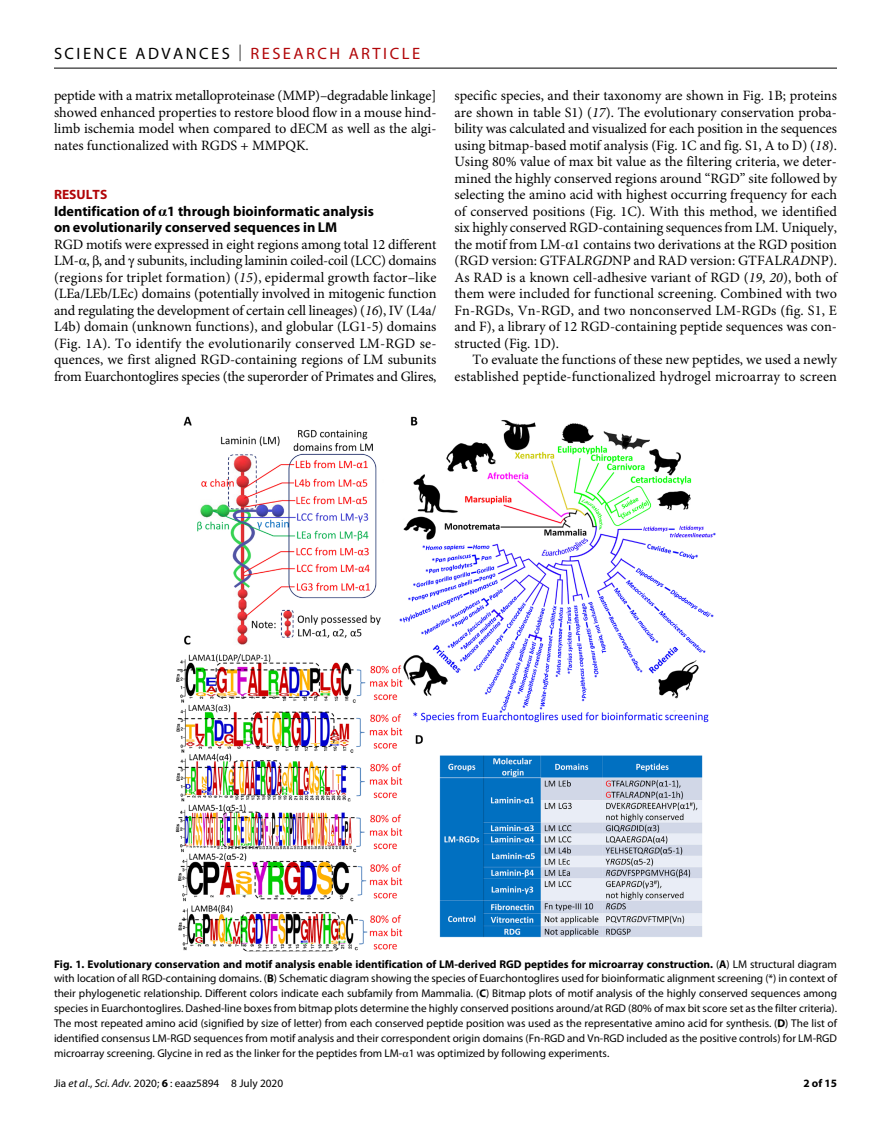
<style>
.page{position:relative;width:891px;height:1134px;background:#fff}
.page>*{position:absolute;margin:0;border:0;box-sizing:border-box;transform-origin:0 0}
.t1{font:16.5px "Myriad Pro";letter-spacing:.15em;color:#000}
.t2{font:14.25px/16.5px "Minion Pro";color:#000;text-align:justify}
.t3{font:700 14.25px/16.5px "Myriad Pro";color:#000}
.t4{font:700 13.5px "Myriad Pro";color:#b10508}
.t5{font:11.25px/15px "Myriad Pro";color:#000;text-align:justify}
.t6{font:700 11.25px "Myriad Pro";color:#000}
.s1{font-weight:300}
.s2{color:#b10508}
.s3{font-style:italic}
.s4{font-weight:700}
</style>
<div class="page">
<hr style="left:54px;top:68px;width:783px;height:1px;background:#000">
<img style="left:176px;top:417px;width:540px;height:534px">
<p class="t1" style="left:54px;top:40px;width:368px">SCIENCE ADVANCES <span class="s1">|</span> <span class="s2">RESEARCH ARTICLE</span></p>
<p class="t2" style="left:54px;top:89px;width:384px">peptide with a matrix metalloproteinase (MMP)–degradable linkage] showed enhanced properties to restore blood flow in a mouse hind&shy;limb ischemia model when compared to dECM as well as the algi&shy;nates functionalized with RGDS + MMPQK.</p>
<p class="t4" style="left:54px;top:184px;width:55px">RESULTS</p>
<p class="t3" style="left:54px;top:201px;width:321px">Identification of 1 through bioinformatic analysis on evolutionarily conserved sequences in LM</p>
<p class="t2" style="left:54px;top:237px;width:384px">RGD motifs were expressed in eight regions among total 12 different LM- , , and subunits, including laminin coiled-coil (LCC) domains (regions for triplet formation) (<span class="s3">15</span>), epidermal growth factor–like (LEa/LEb/LEc) domains (potentially involved in mitogenic function and regulating the development of certain cell lineages) (<span class="s3">16</span>), IV (L4a/ L4b) domain (unknown functions), and globular (LG1-5) domains (Fig. 1A). To identify the evolutionarily conserved LM-RGD se&shy;quences, we first aligned RGD-containing regions of LM subunits from Euarchontoglires species (the superorder of Primates and Glires,</p>
<p class="t2" style="left:455px;top:89px;width:384px">specific species, and their taxonomy are shown in Fig. 1B; proteins are shown in table S1) (<span class="s3">17</span>). The evolutionary conservation proba&shy;bility was calculated and visualized for each position in the sequences using bitmap-based motif analysis (Fig. 1C and fig. S1, A to D) (<span class="s3">18</span>).<br>Using 80% value of max bit value as the filtering criteria, we deter&shy;mined the highly conserved regions around “RGD” site followed by selecting the amino acid with highest occurring frequency for each of conserved positions (Fig. 1C). With this method, we identified six highly conserved RGD-containing sequences from LM. Uniquely, the motif from LM- 1 contains two derivations at the RGD position (RGD version: GTFAL<span class="s3">RGD</span>NP and RAD version: GTFAL<span class="s3">RAD</span>NP).<br>As RAD is a known cell-adhesive variant of RGD (<span class="s3">19</span>, <span class="s3">20</span>), both of them were included for functional screening. Combined with two Fn-RGDs, Vn-RGD, and two nonconserved LM-RGDs (fig. S1, E and F), a library of 12 RGD-containing peptide sequences was con&shy;structed (Fig. 1D).</p>
<p class="t2" style="left:455px;top:353px;width:384px;text-align:right">To evaluate the functions of these new peptides, we used a newly established peptide-functionalized hydrogel microarray to screen</p>
<p class="t5" style="left:54px;top:956px;width:785px"><span class="s4">Fig. 1. Evolutionary conservation and motif analysis enable identification of LM-derived RGD peptides for microarray construction.</span> (<span class="s4">A</span>) LM structural diagram with location of all RGD-containing domains. (<span class="s4">B</span>) Schematic diagram showing the species of Euarchontoglires used for bioinformatic alignment screening (*) in context of their phylogenetic relationship. Different colors indicate each subfamily from Mammalia. (<span class="s4">C</span>) Bitmap plots of motif analysis of the highly conserved sequences among species in Euarchontoglires. Dashed-line boxes from bitmap plots determine the highly conserved positions around/at RGD (80% of max bit score set as the filter criteria).<br>The most repeated amino acid (signified by size of letter) from each conserved peptide position was used as the representative amino acid for synthesis. (<span class="s4">D</span>) The list of identified consensus LM-RGD sequences from motif analysis and their correspondent origin domains (Fn-RGD and Vn-RGD included as the positive controls) for LM-RGD microarray screening. Glycine in red as the linker for the peptides from LM- 1 was optimized by following experiments.</p>
<p class="t5" style="left:54px;top:1076px;width:231px">Jia <span class="s3">et al</span>., <span class="s3">Sci. Adv.</span> 2020; <span class="s4">6</span> : eaaz5894 8 July 2020</p>
<p class="t6" style="left:803px;top:1074px;width:35px">2 of 15</p>
</div>
